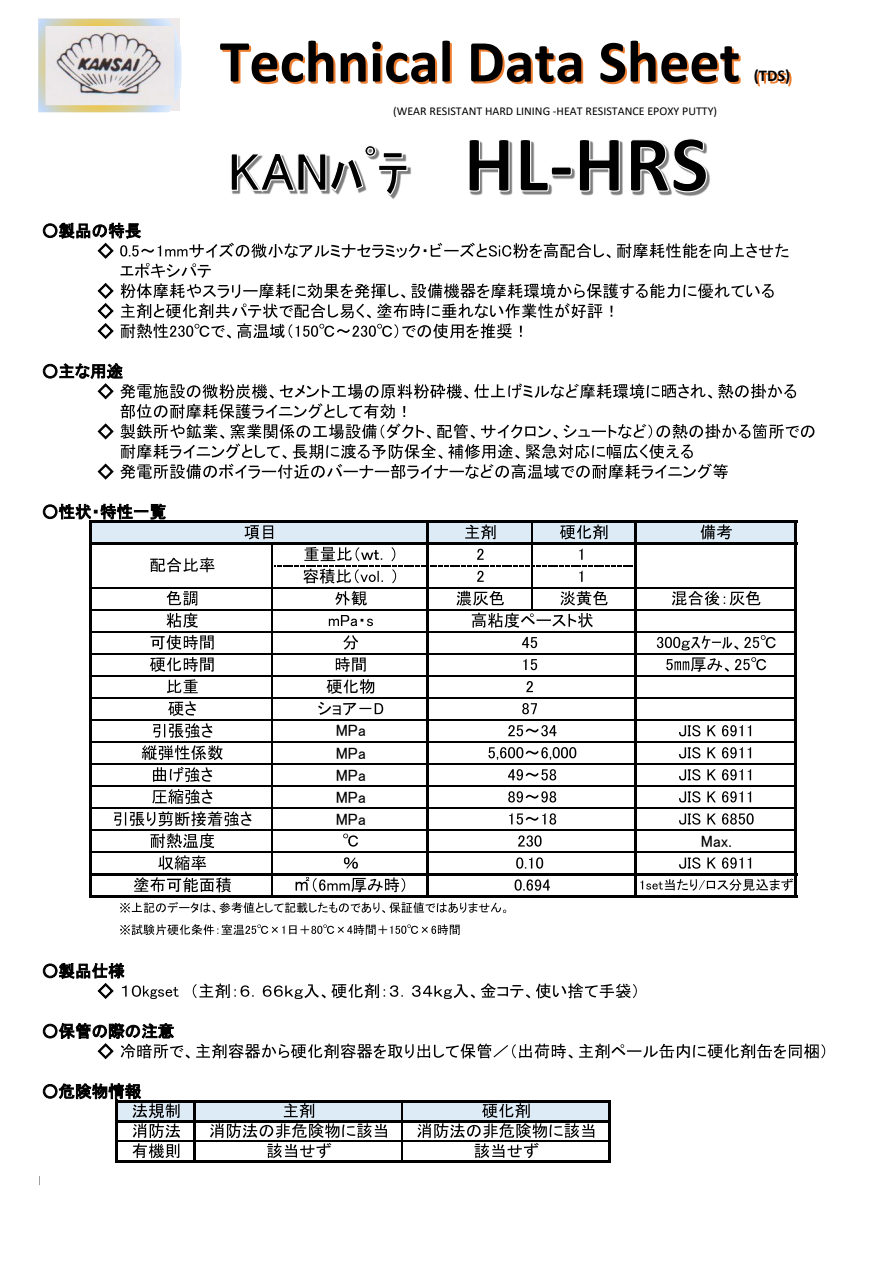
<style>
.page{position:relative;width:893px;height:1263px;background:#fff}
.page>*{position:absolute;margin:0;border:0;box-sizing:border-box;transform-origin:0 0}
.t1{font:700 60px "Calibri";color:#000}
.t2{font:16.5px/22px "MS P Gothic";color:#000}
.t3{font:700 16.5px "Calibri";color:#000}
.t4{font:12px "Calibri";color:#000}
</style>
<div class="page">
<div style="left:91px;top:522px;width:705px;height:22px;background:#ddebf7"></div>
<div style="left:117px;top:1101px;width:492px;height:20px;background:linear-gradient(to bottom,#ddebf7,#ddebf7)"></div>
<svg style="left:43px;top:223px;width:745px;height:116px"></svg>
<svg style="left:43px;top:363px;width:771px;height:117px"></svg>
<svg style="left:43px;top:503px;width:123px;height:16px"></svg>
<svg style="left:120px;top:902px;width:386px;height:11px"></svg>
<svg style="left:120px;top:924px;width:340px;height:11px"></svg>
<svg style="left:43px;top:963px;width:594px;height:36px"></svg>
<svg style="left:43px;top:1023px;width:782px;height:36px"></svg>
<svg style="left:210px;top:1103px;width:177px;height:55px"></svg>
<svg style="left:417px;top:1103px;width:177px;height:55px"></svg>
<svg style="left:134px;top:877px;width:97px;height:15px"></svg>
<svg style="left:296px;top:877px;width:109px;height:15px"></svg>
<svg style="left:515px;top:879px;width:35px;height:12px"></svg>
<svg style="left:640px;top:878px;width:153px;height:13px"></svg>
<svg style="left:43px;top:1083px;width:137px;height:75px"></svg>
<svg style="left:150px;top:558px;width:64px;height:14px"></svg>
<svg style="left:152px;top:789px;width:61px;height:15px"></svg>
<svg style="left:150px;top:833px;width:64px;height:15px"></svg>
<svg style="left:343px;top:833px;width:15px;height:13px"></svg>
<svg style="left:167px;top:591px;width:30px;height:14px"></svg>
<svg style="left:167px;top:613px;width:31px;height:15px"></svg>
<svg style="left:150px;top:635px;width:64px;height:15px"></svg>
<svg style="left:318px;top:702px;width:65px;height:13px"></svg>
<svg style="left:522px;top:703px;width:15px;height:11px"></svg>
<svg style="left:508px;top:725px;width:48px;height:11px"></svg>
<svg style="left:488px;top:747px;width:88px;height:13px"></svg>
<svg style="left:508px;top:769px;width:48px;height:11px"></svg>
<svg style="left:508px;top:791px;width:48px;height:11px"></svg>
<svg style="left:679px;top:769px;width:72px;height:11px"></svg>
<svg style="left:679px;top:791px;width:72px;height:11px"></svg>
<svg style="left:344px;top:857px;width:14px;height:12px"></svg>
<svg style="left:335px;top:591px;width:32px;height:15px"></svg>
<svg style="left:679px;top:857px;width:72px;height:12px"></svg>
<svg style="left:456px;top:591px;width:48px;height:15px"></svg>
<svg style="left:560px;top:591px;width:48px;height:15px"></svg>
<svg style="left:472px;top:613px;width:121px;height:15px"></svg>
<svg style="left:522px;top:637px;width:15px;height:11px"></svg>
<svg style="left:523px;top:659px;width:14px;height:11px"></svg>
<svg style="left:526px;top:681px;width:7px;height:11px"></svg>
<svg style="left:666px;top:657px;width:100px;height:15px"></svg>
<svg style="left:679px;top:725px;width:72px;height:11px"></svg>
<svg style="left:679px;top:747px;width:72px;height:11px"></svg>
<svg style="left:700px;top:524px;width:32px;height:15px"></svg>
<svg style="left:672px;top:590px;width:88px;height:16px"></svg>
<svg style="left:657px;top:635px;width:119px;height:15px"></svg>
<svg style="left:329px;top:615px;width:44px;height:11px"></svg>
<svg style="left:343px;top:635px;width:15px;height:15px"></svg>
<svg style="left:336px;top:657px;width:30px;height:15px"></svg>
<svg style="left:150px;top:657px;width:64px;height:15px"></svg>
<svg style="left:167px;top:679px;width:31px;height:14px"></svg>
<svg style="left:168px;top:701px;width:28px;height:15px"></svg>
<svg style="left:153px;top:723px;width:59px;height:15px"></svg>
<svg style="left:142px;top:745px;width:81px;height:15px"></svg>
<svg style="left:153px;top:767px;width:59px;height:15px"></svg>
<svg style="left:327px;top:679px;width:47px;height:15px"></svg>
<svg style="left:679px;top:813px;width:75px;height:11px"></svg>
<svg style="left:518px;top:835px;width:23px;height:12px"></svg>
<svg style="left:516px;top:857px;width:27px;height:12px"></svg>
<svg style="left:114px;top:811px;width:138px;height:15px"></svg>
<svg style="left:509px;top:813px;width:47px;height:11px"></svg>
<svg style="left:158px;top:855px;width:48px;height:15px"></svg>
<hr style="left:92px;top:587px;width:334px;height:1px;background:#000">
<hr style="left:429px;top:587px;width:205px;height:1px;background:#000">
<hr style="left:92px;top:609px;width:334px;height:1px;background:#000">
<hr style="left:429px;top:609px;width:205px;height:1px;background:#000">
<hr style="left:92px;top:631px;width:334px;height:2px;background:#000">
<hr style="left:429px;top:631px;width:205px;height:2px;background:#000">
<hr style="left:92px;top:653px;width:334px;height:2px;background:#000">
<hr style="left:429px;top:653px;width:205px;height:2px;background:#000">
<hr style="left:92px;top:675px;width:334px;height:2px;background:#000">
<hr style="left:429px;top:675px;width:205px;height:2px;background:#000">
<hr style="left:92px;top:697px;width:334px;height:2px;background:#000">
<hr style="left:429px;top:697px;width:205px;height:2px;background:#000">
<hr style="left:92px;top:719px;width:334px;height:2px;background:#000">
<hr style="left:429px;top:719px;width:205px;height:2px;background:#000">
<hr style="left:92px;top:741px;width:334px;height:2px;background:#000">
<hr style="left:429px;top:741px;width:205px;height:2px;background:#000">
<hr style="left:92px;top:763px;width:334px;height:2px;background:#000">
<hr style="left:429px;top:763px;width:205px;height:2px;background:#000">
<hr style="left:92px;top:785px;width:334px;height:2px;background:#000">
<hr style="left:429px;top:785px;width:205px;height:2px;background:#000">
<hr style="left:92px;top:807px;width:334px;height:2px;background:#000">
<hr style="left:429px;top:807px;width:205px;height:2px;background:#000">
<hr style="left:92px;top:830px;width:334px;height:1px;background:#000">
<hr style="left:429px;top:830px;width:205px;height:1px;background:#000">
<hr style="left:92px;top:852px;width:334px;height:1px;background:#000">
<hr style="left:429px;top:852px;width:205px;height:1px;background:#000">
<hr style="left:272px;top:545px;width:1px;height:328px;background:#000">
<svg style="left:401px;top:1102px;width:2px;height:18px"></svg>
<hr style="left:118px;top:1140px;width:75px;height:2px;background:#000">
<hr style="left:89px;top:520px;width:3px;height:378px;background:#000">
<hr style="left:426px;top:523px;width:3px;height:375px;background:#000">
<hr style="left:531px;top:545px;width:1px;height:65px;background:#000">
<hr style="left:634px;top:523px;width:3px;height:375px;background:#000">
<hr style="left:794px;top:523px;width:3px;height:375px;background:#000">
<svg style="left:272px;top:876px;width:1px;height:19px"></svg>
<hr style="left:115px;top:1100px;width:3px;height:63px;background:#000">
<hr style="left:193px;top:1102px;width:3px;height:61px;background:#000">
<hr style="left:401px;top:1123px;width:2px;height:37px;background:#000">
<hr style="left:608px;top:1102px;width:3px;height:61px;background:#000">
<hr style="left:92px;top:520px;width:705px;height:3px;background:#000">
<hr style="left:92px;top:542px;width:705px;height:3px;background:#000">
<svg style="left:245px;top:523px;width:388px;height:61px"></svg>
<hr style="left:637px;top:587px;width:157px;height:1px;background:#000">
<hr style="left:637px;top:609px;width:157px;height:1px;background:#000">
<hr style="left:637px;top:631px;width:157px;height:2px;background:#000">
<hr style="left:637px;top:653px;width:157px;height:2px;background:#000">
<hr style="left:637px;top:675px;width:157px;height:2px;background:#000">
<hr style="left:637px;top:697px;width:157px;height:2px;background:#000">
<hr style="left:637px;top:719px;width:157px;height:2px;background:#000">
<hr style="left:637px;top:741px;width:157px;height:2px;background:#000">
<hr style="left:637px;top:763px;width:157px;height:2px;background:#000">
<hr style="left:637px;top:785px;width:157px;height:2px;background:#000">
<hr style="left:637px;top:807px;width:157px;height:2px;background:#000">
<hr style="left:637px;top:830px;width:157px;height:1px;background:#000">
<hr style="left:637px;top:852px;width:157px;height:1px;background:#000">
<hr style="left:92px;top:873px;width:705px;height:3px;background:#000">
<hr style="left:92px;top:895px;width:705px;height:3px;background:#000">
<hr style="left:118px;top:1100px;width:493px;height:2px;background:#000">
<hr style="left:118px;top:1120px;width:493px;height:3px;background:#000">
<hr style="left:196px;top:1140px;width:412px;height:2px;background:#000">
<hr style="left:118px;top:1160px;width:493px;height:3px;background:#000">
<svg style="left:38px;top:19px;width:143px;height:93px;background:#d6d2ce"></svg>
<img style="left:390px;top:167px;width:21px;height:32px">
<svg style="left:231px;top:146px;width:177px;height:50px"></svg>
<img style="left:470px;top:193px;width:82px;height:3px">
<img style="left:581px;top:171px;width:129px;height:25px">
<svg style="left:469px;top:138px;width:239px;height:55px"></svg>
<svg style="left:222px;top:43px;width:519px;height:41px"></svg>
<svg style="left:757px;top:72px;width:34px;height:14px"></svg>
<h1 class="t1" style="left:220px;top:19px;width:522px">Technical Data Sheet</h1>
<p class="t4" style="left:393px;top:102px;width:326px">(WEAR RESISTANT HARD LINING -HEAT RESISTANCE EPOXY PUTTY)</p>
<h2 class="t3" style="left:754px;top:64px;width:38px">(TDS)</h2>
<h2 class="t2" style="left:336px;top:719px;width:32px">MPa<br>MPa</h2>
<h2 class="t2" style="left:336px;top:763px;width:32px">MPa<br>MPa</h2>
<h2 class="t2" style="left:336px;top:808px;width:32px">MPa</h2>
<h2 class="t2" style="left:701px;top:830px;width:32px">Max.</h2>
</div>
